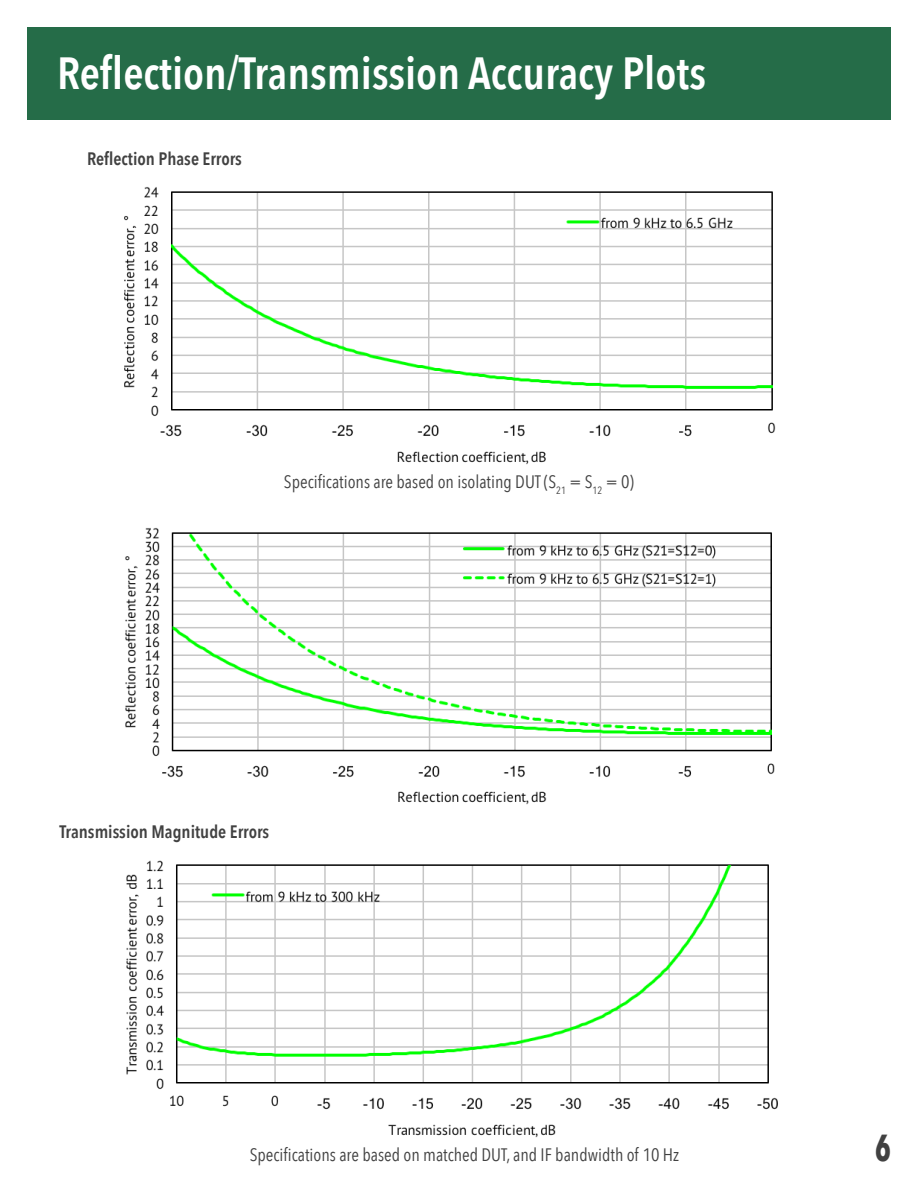
<style>
.page{position:relative;width:918px;height:1188px;background:#fff}
.page>*{position:absolute;margin:0;border:0;box-sizing:border-box;transform-origin:0 0}
.t1{font:600 45px "Avenir Next Condensed";color:#fff}
.t2{font:700 37.5px "Avenir Next Condensed";color:#414141;scale:.8 1}
.t3{font:18px "Avenir Next Condensed";color:#414141}
.t4{font:600 18px "Avenir Next Condensed";color:#414141}
</style>
<div class="page">
<div style="left:27px;top:27px;width:864px;height:93px;background:#256c48"></div>
<img style="left:124px;top:187px;width:652px;height:278px">
<img style="left:125px;top:527px;width:650px;height:278px">
<img style="left:126px;top:860px;width:652px;height:278px">
<p class="t1" style="left:57px;top:35px;width:651px">Reflection/Transmission Accuracy Plots</p>
<p class="t4" style="left:87px;top:143px;width:156px">Reflection Phase Errors</p>
<p class="t3" style="left:284px;top:466px;width:352px">Specifications are based on isolating DUT (S<sub>21</sub> = S<sub>12</sub> = 0)</p>
<p class="t4" style="left:59px;top:816px;width:211px">Transmission Magnitude Errors</p>
<p class="t3" style="left:250px;top:1139px;width:431px">Specifications are based on matched DUT, and IF bandwidth of 10 Hz</p>
<p class="t2" style="left:875px;top:1125px;width:21px">6</p>
</div>
